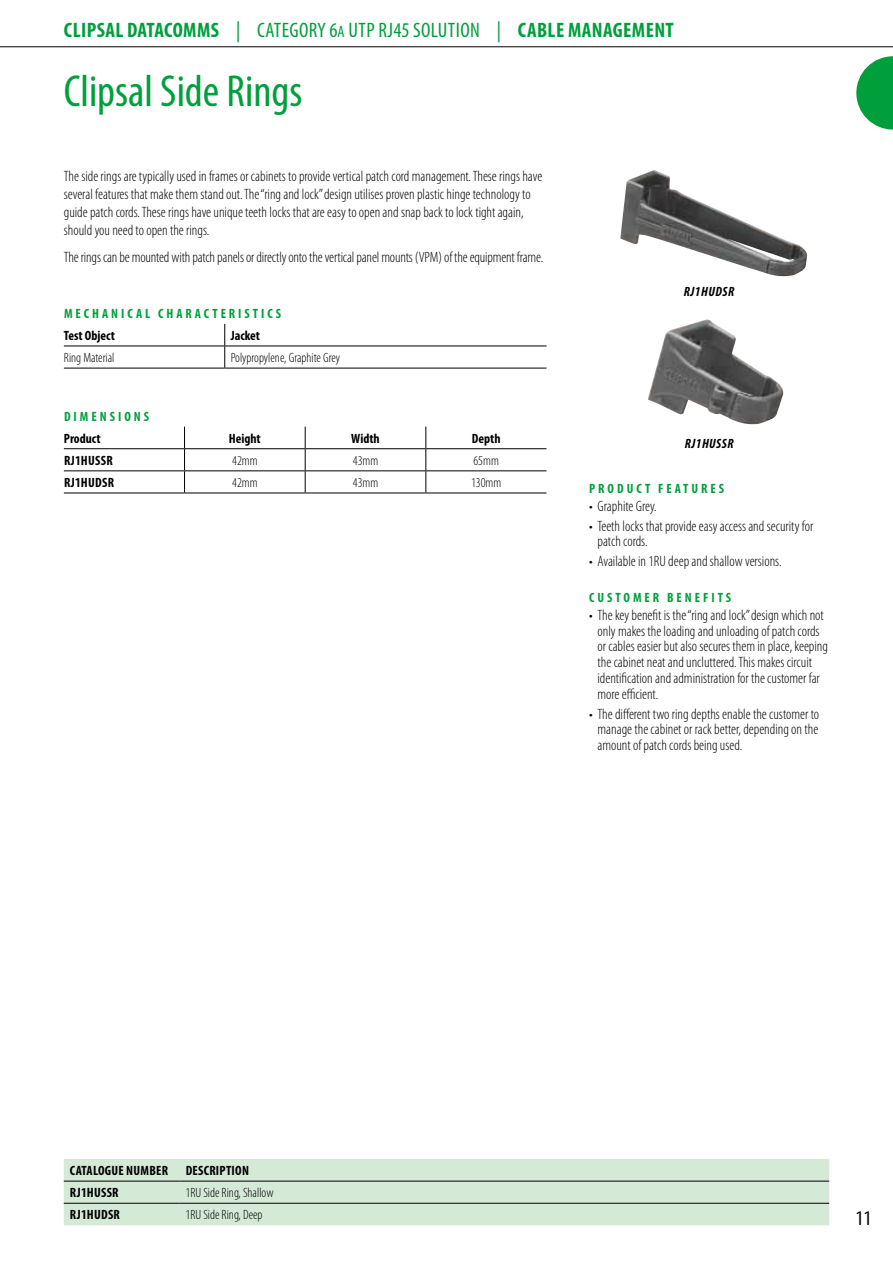
<style>
.page{position:relative;width:893px;height:1263px;background:#fff}
.page>*{position:absolute;margin:0;border:0;box-sizing:border-box;transform-origin:0 0}
.t1{font:condensed 45px "Myriad Pro";color:#009f3c}
.t2{font:700 condensed 21px "Myriad Pro";letter-spacing:.02em;color:#009f3c}
.t3{font:condensed 21px "Myriad Pro";color:#000}
.t4{font:300 condensed 15px/15.8px "Myriad Pro";color:#000}
.t5{font:300 condensed 13.5px "Myriad Pro";color:#000}
.t6{font:700 condensed 13.5px "Myriad Pro";letter-spacing:.01em;color:#000}
.t7{font:700 condensed 13.5px "Myriad Pro";letter-spacing:.22em;color:#009f3c}
.t8{font:italic 700 condensed 13.5px "Myriad Pro";letter-spacing:.035em;color:#000}
.s1{font-weight:400}
.s2{font-weight:400;font-size:16.5px}
</style>
<div class="page">
<svg style="left:856px;top:56px;width:37px;height:74px"></svg>
<hr style="left:0;top:47px;width:893px;height:1px;background:#000">
<div style="left:64px;top:1159px;width:765px;height:66px;background:#d5e9d7"></div>
<hr style="left:180px;top:1181px;width:649px;height:1px;background:#000">
<hr style="left:64px;top:1203px;width:116px;height:1px;background:#000">
<hr style="left:180px;top:1203px;width:649px;height:1px;background:#000">
<hr style="left:64px;top:1181px;width:116px;height:1px;background:#000">
<hr style="left:64px;top:346px;width:161px;height:1px;background:#000">
<hr style="left:225px;top:346px;width:321px;height:1px;background:#000">
<svg style="left:224px;top:324px;width:1px;height:44px"></svg>
<hr style="left:64px;top:368px;width:161px;height:1px;background:#000">
<hr style="left:225px;top:368px;width:321px;height:1px;background:#000">
<hr style="left:64px;top:470px;width:121px;height:1px;background:#000">
<hr style="left:185px;top:470px;width:120px;height:1px;background:#000">
<hr style="left:305px;top:470px;width:121px;height:1px;background:#000">
<hr style="left:426px;top:470px;width:120px;height:1px;background:#000">
<hr style="left:64px;top:493px;width:121px;height:1px;background:#000">
<hr style="left:185px;top:493px;width:120px;height:1px;background:#000">
<hr style="left:305px;top:493px;width:121px;height:1px;background:#000">
<hr style="left:426px;top:493px;width:120px;height:1px;background:#000">
<svg style="left:184px;top:427px;width:1px;height:66px"></svg>
<svg style="left:305px;top:427px;width:1px;height:66px"></svg>
<svg style="left:425px;top:427px;width:1px;height:66px"></svg>
<hr style="left:64px;top:448px;width:121px;height:1px;background:#000">
<hr style="left:185px;top:448px;width:120px;height:1px;background:#000">
<hr style="left:305px;top:448px;width:121px;height:1px;background:#000">
<hr style="left:426px;top:448px;width:120px;height:1px;background:#000">
<img style="left:648px;top:319px;width:136px;height:106px">
<img style="left:620px;top:170px;width:187px;height:107px">
<h2 class="t2" style="left:64px;top:17px;width:611px">CLIPSAL DATACOMMS <span class="s1">| CATEGORY 6</span><span class="s2">A</span> <span class="s1">UTP RJ45 SOLUTION |</span> CABLE MANAGEMENT</h2>
<h1 class="t1" style="left:64px;top:64px;width:240px">CLIPSAL SIDE RINGS</h1>
<p class="t4" style="left:64px;top:168px;width:480px;line-height:18px">The side rings are typically used in frames or cabinets to provide vertical patch cord management. These rings have several features that make them stand out. The “ring and lock” design utilises proven plastic hinge technology to guide patch cords. These rings have unique teeth locks that are easy to open and snap back to lock tight again, should you need to open the rings.</p>
<p class="t4" style="left:64px;top:249px;width:481px">The rings can be mounted with patch panels or directly onto the vertical panel mounts (VPM) of the equipment frame.</p>
<p class="t7" style="left:64px;top:305px;width:219px">MECHANICAL CHARACTERISTICS</p>
<p class="t6" style="left:64px;top:327px;width:53px">TEST OBJECT</p>
<p class="t6" style="left:231px;top:327px;width:31px">JACKET</p>
<p class="t5" style="left:64px;top:350px;width:52px">Ring Material</p>
<p class="t5" style="left:231px;top:350px;width:111px">Polypropylene, Graphite Grey</p>
<p class="t7" style="left:64px;top:408px;width:87px">DIMENSIONS</p>
<p class="t6" style="left:64px;top:430px;width:38px">PRODUCT</p>
<p class="t6" style="left:229px;top:430px;width:33px">HEIGHT</p>
<p class="t6" style="left:351px;top:430px;width:30px">WIDTH</p>
<p class="t6" style="left:472px;top:430px;width:30px">DEPTH</p>
<p class="t6" style="left:64px;top:452px;width:50px">RJ1HUSSR</p>
<p class="t5" style="left:232px;top:453px;width:27px">42mm</p>
<p class="t5" style="left:353px;top:453px;width:27px">43mm</p>
<p class="t5" style="left:473px;top:453px;width:27px">65mm</p>
<p class="t6" style="left:64px;top:474px;width:52px">RJ1HUDSR</p>
<p class="t5" style="left:232px;top:475px;width:27px">42mm</p>
<p class="t5" style="left:353px;top:475px;width:27px">43mm</p>
<p class="t5" style="left:471px;top:475px;width:32px">130mm</p>
<p class="t8" style="left:684px;top:283px;width:52px">RJ1HUDSR</p>
<p class="t8" style="left:685px;top:435px;width:50px">RJ1HUSSR</p>
<p class="t7" style="left:589px;top:480px;width:136px">PRODUCT FEATURES</p>
<p class="t4" style="left:589px;top:498px;width:69px">• Graphite Grey.</p>
<p class="t4" style="left:597px;top:518px;width:217px;text-indent:-9px">• Teeth locks that provide easy access and security for patch cords.</p>
<p class="t4" style="left:589px;top:554px;width:194px">• Available in 1RU deep and shallow versions.</p>
<p class="t7" style="left:589px;top:589px;width:144px">CUSTOMER BENEFITS</p>
<p class="t4" style="left:597px;top:607px;width:232px;text-indent:-9px">• The key benefit is the “ring and lock” design which not only makes the loading and unloading of patch cords or cables easier but also secures them in place, keeping the cabinet neat and uncluttered. This makes circuit identification and administration for the customer far more efficient.</p>
<p class="t4" style="left:597px;top:706px;width:223px;text-align:justify;text-indent:-9px">• The different two ring depths enable the customer to manage the cabinet or rack better, depending on the amount of patch cords being used.</p>
<p class="t6" style="left:70px;top:1162px;width:100px">CATALOGUE NUMBER</p>
<p class="t6" style="left:186px;top:1162px;width:65px">DESCRIPTION</p>
<p class="t6" style="left:70px;top:1184px;width:50px">RJ1HUSSR</p>
<p class="t5" style="left:186px;top:1185px;width:90px">1RU Side Ring, Shallow</p>
<p class="t6" style="left:70px;top:1206px;width:52px">RJ1HUDSR</p>
<p class="t5" style="left:186px;top:1208px;width:79px">1RU Side Ring, Deep</p>
<h2 class="t3" style="left:855px;top:1206px;width:18px">11</h2>
</div>
